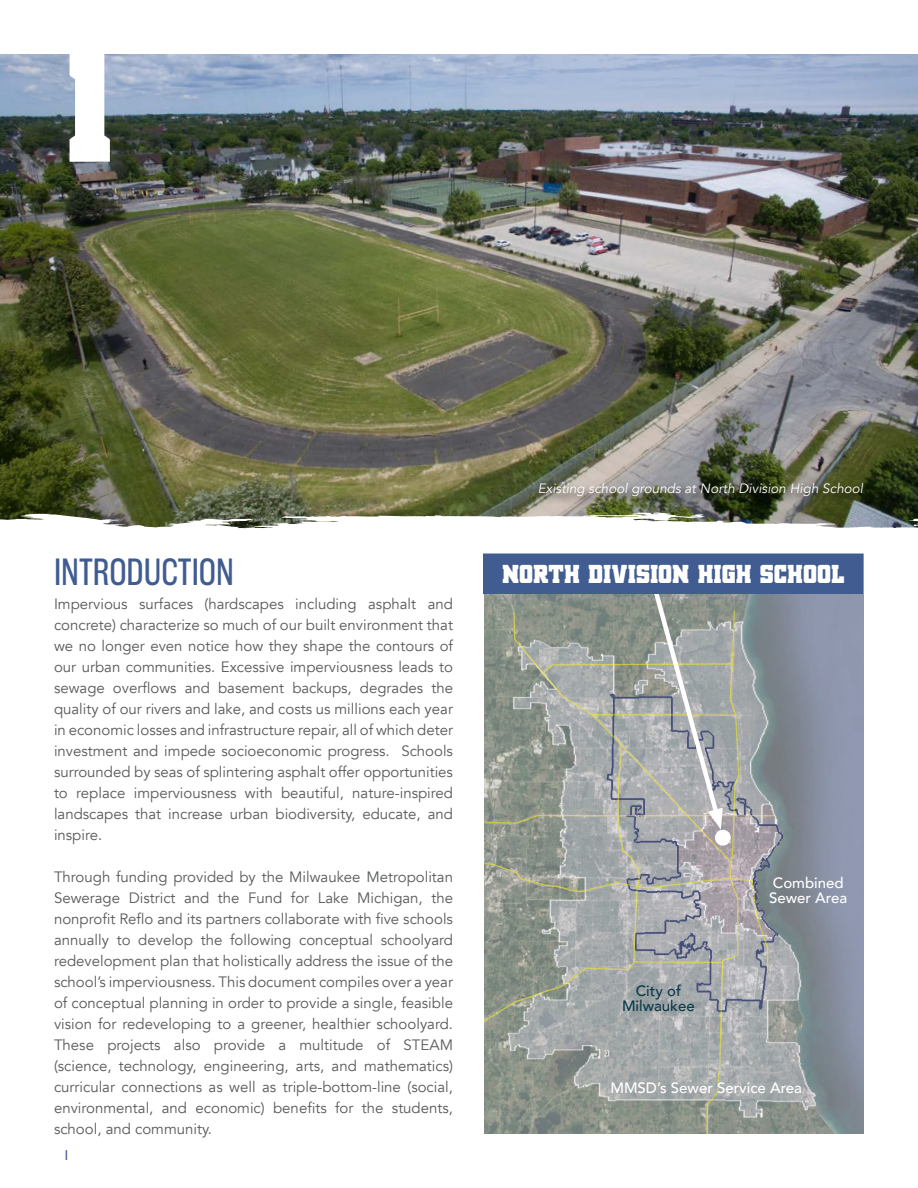
<style>
.page{position:relative;width:918px;height:1188px;background:#fff}
.page>*{position:absolute;margin:0;border:0;box-sizing:border-box;transform-origin:0 0}
.t1{font:162px "Red Delicious";color:#fff}
.t2{font:39px "Americane Cond";color:#415c91}
.t3{font:27px "Red Delicious";color:#fff}
.Numbers{font:15px/21px "Avenir";color:#58595b;text-align:justify}
.t4{font:500 15px/15px "Avenir";color:#fff}
.t5{font:500 15px/15px "Avenir";color:#0a3a4a;text-align:center}
.t6{font:15px "Americane Cond";color:#415c91}
.Body_Text{font:italic 13.5px "Avenir";color:#fff}
</style>
<div class="page">
<img style="left:776px;top:553px;width:88px;height:580px">
<img style="left:0;top:54px;width:918px;height:459px">
<div style="left:536px;top:480px;width:340px;height:29px;background:#000;opacity:.75"></div>
<svg style="left:483px;top:579px;width:293px;height:555px;background:#9da29e"></svg>
<div style="left:484px;top:553px;width:379px;height:41px;background:#415c91"></div>
<img style="left:0;top:513px;width:918px;height:16px">
<p class="t1" style="left:65px;top:19px;width:51px">1</p>
<p class="t2" style="left:54px;top:549px;width:182px">INTRODUCTION</p>
<p class="Numbers" style="left:54px;top:594px;width:401px">Impervious surfaces (hardscapes including asphalt and concrete) characterize so much of our built environment that we no longer even notice how they shape the contours of our urban communities. Excessive imperviousness leads to sewage overflows and basement backups, degrades the quality of our rivers and lake, and costs us millions each year in economic losses and infrastructure repair, all of which deter investment and impede socioeconomic progress. Schools surrounded by seas of splintering asphalt offer opportunities to replace imperviousness with beautiful, nature-inspired landscapes that increase urban biodiversity, educate, and inspire.</p>
<p class="Numbers" style="left:54px;top:867px;width:401px">Through funding provided by the Milwaukee Metropolitan Sewerage District and the Fund for Lake Michigan, the nonprofit Reflo and its partners collaborate with five schools annually to develop the following conceptual schoolyard redevelopment plan that holistically address the issue of the school’s imperviousness. This document compiles over a year of conceptual planning in order to provide a single, feasible vision for redeveloping to a greener, healthier schoolyard.<br>These projects also provide a multitude of STEAM (science, technology, engineering, arts, and mathematics) curricular connections as well as triple-bottom-line (social, environmental, and economic) benefits for the students, school, and community.</p>
<p class="t6" style="left:65px;top:1146px;width:4px">1</p>
<p class="Body_Text" style="left:538px;top:480px;width:327px">Existing school grounds at North Division High School</p>
<p class="t3" style="left:502px;top:559px;width:344px">NORTH DIVISION HIGH SCHOOL</p>
<p class="t5" style="left:622px;top:982px;width:74px">City of<br>Milwaukee</p>
<p class="t4" style="left:769px;top:875px;width:80px">Combined<br>Sewer Area</p>
<p class="t4" style="left:610px;top:1079px;width:193px">MMSD’s Sewer Service Area</p>
</div>
